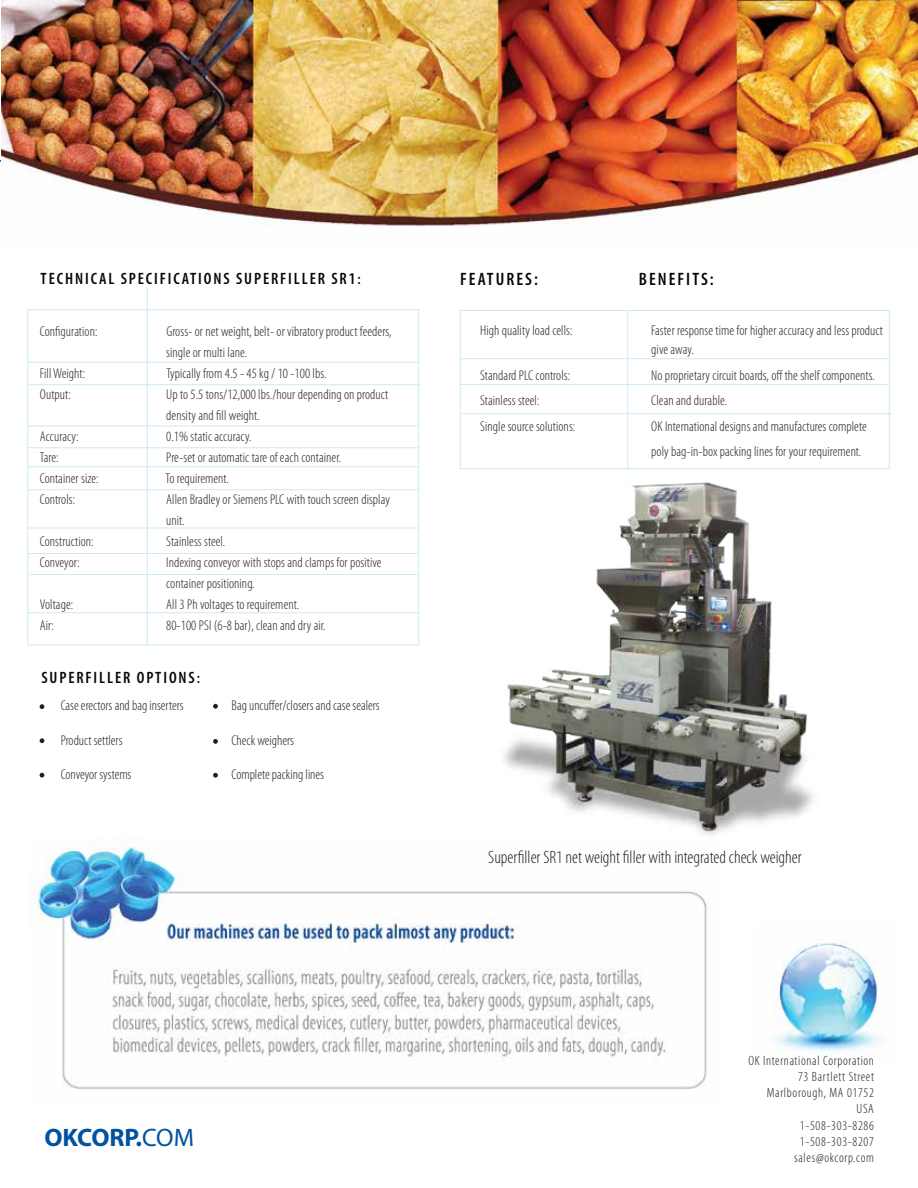
<style>
.page{position:relative;width:918px;height:1188px;background:#fff}
.page>*{position:absolute;margin:0;border:0;box-sizing:border-box;transform-origin:0 0}
.t1{font:700 25.35px "Myriad";color:#00539f}
.t2{font:300 condensed 18px "Myriad Pro";color:#231f20}
.t3{font:600 condensed 18px "Myriad Pro";letter-spacing:.115em;color:#080808}
.t4{font:600 condensed 16.5px "Myriad Pro";letter-spacing:.115em;color:#080808}
.t5{font:300 condensed 14.25px/21px "Myriad Pro";letter-spacing:.005em;color:#231f21}
.t6{font:300 condensed 14.25px "Myriad Pro";color:#231f20}
.t7{font:300 condensed 13.5px/16.2px "Myriad Pro";letter-spacing:.05em;color:#231f20;text-align:right}
.s1{font-size:15px}
.s2{font-weight:400}
</style>
<div class="page">
<img style="left:28px;top:838px;width:679px;height:251px">
<img style="left:773px;top:942px;width:106px;height:111px">
<div style="left:27px;top:309px;width:392px;height:336px;border:1px solid #cdeaf5"></div>
<hr style="left:147px;top:288px;width:1px;height:357px;background:#cdeaf5">
<hr style="left:27px;top:553px;width:391px;height:1px;background:#cdeaf5">
<hr style="left:29px;top:574px;width:390px;height:1px;background:#cdeaf5">
<hr style="left:27px;top:612px;width:392px;height:1px;background:#cdeaf5">
<hr style="left:627px;top:311px;width:1px;height:159px;background:#cdeaf5">
<div style="left:460px;top:310px;width:430px;height:159px;border:1px solid #cdeaf5"></div>
<hr style="left:461px;top:384px;width:429px;height:1px;background:#cdeaf5">
<hr style="left:461px;top:358px;width:429px;height:1px;background:#cdeaf5">
<hr style="left:462px;top:413px;width:430px;height:1px;background:#cdeaf5">
<hr style="left:28px;top:362px;width:390px;height:1px;background:#cdeaf5">
<hr style="left:29px;top:384px;width:390px;height:1px;background:#cdeaf5">
<hr style="left:28px;top:426px;width:391px;height:1px;background:#cdeaf5">
<hr style="left:28px;top:447px;width:391px;height:1px;background:#cdeaf5">
<hr style="left:27px;top:466px;width:391px;height:1px;background:#cdeaf5">
<hr style="left:28px;top:489px;width:391px;height:1px;background:#cdeaf5">
<hr style="left:28px;top:528px;width:391px;height:1px;background:#cdeaf5">
<svg style="left:40px;top:704px;width:4px;height:5px"></svg>
<svg style="left:40px;top:738px;width:4px;height:5px"></svg>
<svg style="left:40px;top:773px;width:4px;height:5px"></svg>
<svg style="left:213px;top:704px;width:5px;height:5px"></svg>
<svg style="left:213px;top:739px;width:5px;height:5px"></svg>
<svg style="left:213px;top:773px;width:5px;height:5px"></svg>
<img style="left:2px;top:0;width:916px;height:227px">
<img style="left:460px;top:401px;width:398px;height:462px">
<p class="t4" style="left:41px;top:270px;width:321px">TECHNICAL SPECIFICATIONS SUPERFILLER SR1<span class="s1">:</span></p>
<p class="t5" style="left:40px;top:321px;width:59px">Configuration:</p>
<p class="t5" style="left:166px;top:321px;width:227px">Gross- or net weight, belt- or vibratory product feeders, single or multi lane.</p>
<p class="t5" style="left:40px;top:363px;width:47px">Fill Weight:</p>
<p class="t5" style="left:166px;top:363px;width:162px">Typically from 4.5 - 45 kg / 10 -100 lbs.</p>
<p class="t5" style="left:40px;top:384px;width:32px">Output:</p>
<p class="t5" style="left:166px;top:384px;width:224px">Up to 5.5 tons/12,000 lbs./hour depending on product density and fill weight.</p>
<p class="t5" style="left:40px;top:426px;width:40px">Accuracy:</p>
<p class="t5" style="left:166px;top:426px;width:87px">0.1% static accuracy.</p>
<p class="t5" style="left:40px;top:447px;width:20px">Tare:</p>
<p class="t5" style="left:166px;top:447px;width:176px">Pre-set or automatic tare of each container.</p>
<p class="t5" style="left:40px;top:468px;width:60px">Container size:</p>
<p class="t5" style="left:166px;top:468px;width:65px">To requirement.</p>
<p class="t5" style="left:40px;top:489px;width:37px">Controls:</p>
<p class="t5" style="left:166px;top:489px;width:225px">Allen Bradley or Siemens PLC with touch screen display unit.</p>
<p class="t5" style="left:40px;top:531px;width:55px">Construction:</p>
<p class="t5" style="left:166px;top:531px;width:61px">Stainless steel.</p>
<p class="t5" style="left:40px;top:552px;width:41px">Conveyor:</p>
<p class="t5" style="left:166px;top:552px;width:217px">Indexing conveyor with stops and clamps for positive container positioning.</p>
<p class="t5" style="left:40px;top:595px;width:35px">Voltage:</p>
<p class="t5" style="left:166px;top:595px;width:134px">All 3 Ph voltages to requirement.</p>
<p class="t5" style="left:40px;top:616px;width:15px">Air:</p>
<p class="t5" style="left:166px;top:616px;width:161px">80-100 PSI (6-8 bar), clean and dry air.</p>
<p class="t4" style="left:41px;top:669px;width:160px">SUPERFILLER OPTIONS<span class="s1">:</span></p>
<p class="t6" style="left:61px;top:698px;width:124px">Case erectors and bag inserters</p>
<p class="t6" style="left:232px;top:698px;width:150px">Bag uncuffer/closers and case sealers</p>
<p class="t6" style="left:61px;top:732px;width:63px">Product settlers</p>
<p class="t6" style="left:232px;top:732px;width:64px">Check weighers</p>
<p class="t6" style="left:61px;top:766px;width:72px">Conveyor systems</p>
<p class="t6" style="left:232px;top:766px;width:94px">Complete packing lines</p>
<p class="t3" style="left:460px;top:269px;width:79px">FEATURES:</p>
<p class="t3" style="left:639px;top:269px;width:77px">BENEFITS:</p>
<p class="t5" style="left:480px;top:320px;width:94px">High quality load cells:</p>
<p class="t5" style="left:651px;top:320px;width:233px;line-height:19.5px">Faster response time for higher accuracy and less product give away.</p>
<p class="t5" style="left:480px;top:365px;width:92px">Standard PLC controls:</p>
<p class="t5" style="left:651px;top:365px;width:225px">No proprietary circuit boards, off the shelf components.</p>
<p class="t5" style="left:480px;top:390px;width:61px">Stainless steel:</p>
<p class="t5" style="left:651px;top:390px;width:77px">Clean and durable.</p>
<p class="t5" style="left:480px;top:416px;width:97px">Single source solutions:</p>
<p class="t5" style="left:651px;top:413px;width:217px;line-height:25.5px">OK International designs and manufactures complete poly bag-in-box packing lines for your requirement.</p>
<p class="t2" style="left:488px;top:847px;width:315px">Superfiller SR1 net weight filler with integrated check weigher</p>
<p class="t1" style="left:44px;top:1124px;width:151px">OKCORP.<span class="s2">COM</span></p>
<p class="t7" style="left:748px;top:1052px;width:127px">OK International Corporation<br>73 Bartlett Street<br>Marlborough, MA 01752<br>USA<br>1-508-303-8286<br>1-508-303-8207 sales@okcorp.com</p>
</div>
